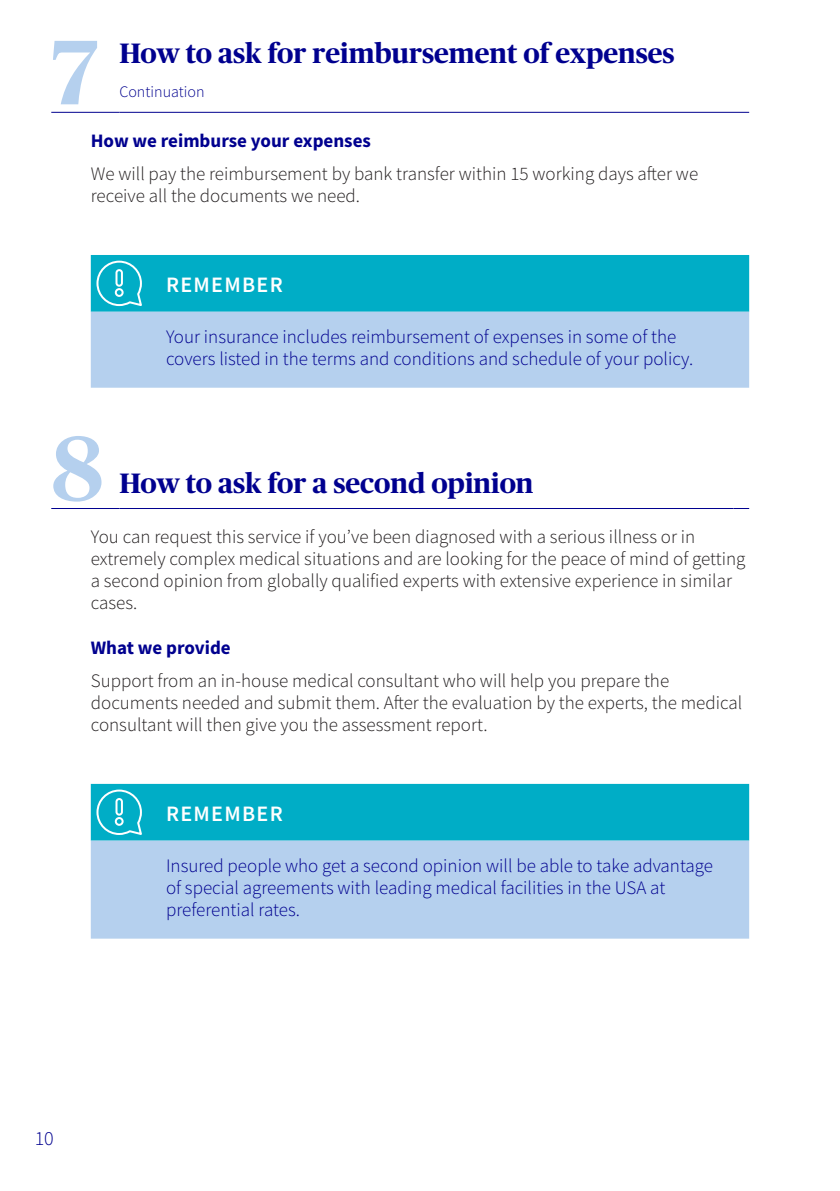
<style>
.page{position:relative;width:840px;height:1191px;background:#fff}
.page>*{position:absolute;margin:0;border:0;box-sizing:border-box;transform-origin:0 0}
.t1{font:700 91.6px "Publico Headline";color:#b5d0ee}
.t2{font:700 28px "Publico Headline";color:#00008f}
.t3{font:600 22px "Source Sans Pro";letter-spacing:.06em;color:#fff}
.t4{font:300 20px "Source Sans Pro";color:#00008f}
.t5{font:300 19px/22px "Source Sans Pro";color:#231f20}
.t6{font:300 19px/22px "Source Sans Pro";color:#00008f}
.t7{font:700 19px "Source Sans Pro";color:#00008f}
.t8{font:300 16px "Source Sans Pro";color:#00008f}
</style>
<div class="page">
<div style="left:91px;top:312px;width:657px;height:76px;background:#b5d0ee"></div>
<div style="left:91px;top:255px;width:657px;height:57px;background:#00adc6"></div>
<div style="left:115px;top:288px;width:8px;height:9px;border:2px solid #fff;border-radius:50%"></div>
<div style="left:115px;top:269px;width:8px;height:18px;border:2px solid #fff;border-radius:3px"></div>
<hr style="left:51px;top:112px;width:68px;height:1px;background:#00008f">
<hr style="left:119px;top:112px;width:629px;height:1px;background:#00008f">
<div style="left:91px;top:840px;width:657px;height:98px;background:#b5d0ee"></div>
<div style="left:91px;top:784px;width:657px;height:56px;background:#00adc6"></div>
<div style="left:115px;top:817px;width:8px;height:9px;border:2px solid #fff;border-radius:50%"></div>
<div style="left:115px;top:798px;width:8px;height:17px;border:2px solid #fff;border-radius:3px"></div>
<hr style="left:51px;top:508px;width:68px;height:1px;background:#00008f">
<hr style="left:119px;top:508px;width:614px;height:1px;background:#00008f">
<svg style="left:733px;top:508px;width:15px;height:1px"></svg>
<h1 class="t1" style="left:51px;top:6px;width:48px">7</h1>
<h2 class="t2" style="left:119px;top:33px;width:556px">How to ask for reimbursement of expenses</h2>
<p class="t8" style="left:119px;top:82px;width:87px">Continuation</p>
<p class="t7" style="left:91px;top:128px;width:281px">How we reimburse your expenses</p>
<p class="t5" style="left:91px;top:163px;width:608px">We will pay the reimbursement by bank transfer within 15 working days after we receive all the documents we need.</p>
<p class="t3" style="left:166px;top:270px;width:118px">REMEMBER</p>
<p class="t6" style="left:166px;top:326px;width:528px">Your insurance includes reimbursement of expenses in some of the covers listed in the terms and conditions and schedule of your policy.</p>
<h1 class="t1" style="left:51px;top:402px;width:54px">8</h1>
<h2 class="t2" style="left:119px;top:463px;width:415px">How to ask for a second opinion</h2>
<p class="t5" style="left:91px;top:526px;width:655px">You can request this service if you’ve been diagnosed with a serious illness or in extremely complex medical situations and are looking for the peace of mind of getting a second opinion from globally qualified experts with extensive experience in similar cases.</p>
<p class="t7" style="left:91px;top:634px;width:141px">What we provide</p>
<p class="t5" style="left:91px;top:670px;width:652px">Support from an in-house medical consultant who will help you prepare the documents needed and submit them. After the evaluation by the experts, the medical consultant will then give you the assessment report.</p>
<p class="t4" style="left:35px;top:1125px;width:21px">10</p>
<p class="t3" style="left:166px;top:798px;width:118px">REMEMBER</p>
<p class="t6" style="left:166px;top:854px;width:548px">Insured people who get a second opinion will be able to take advantage of special agreements with leading medical facilities in the USA at preferential rates.</p>
</div>
